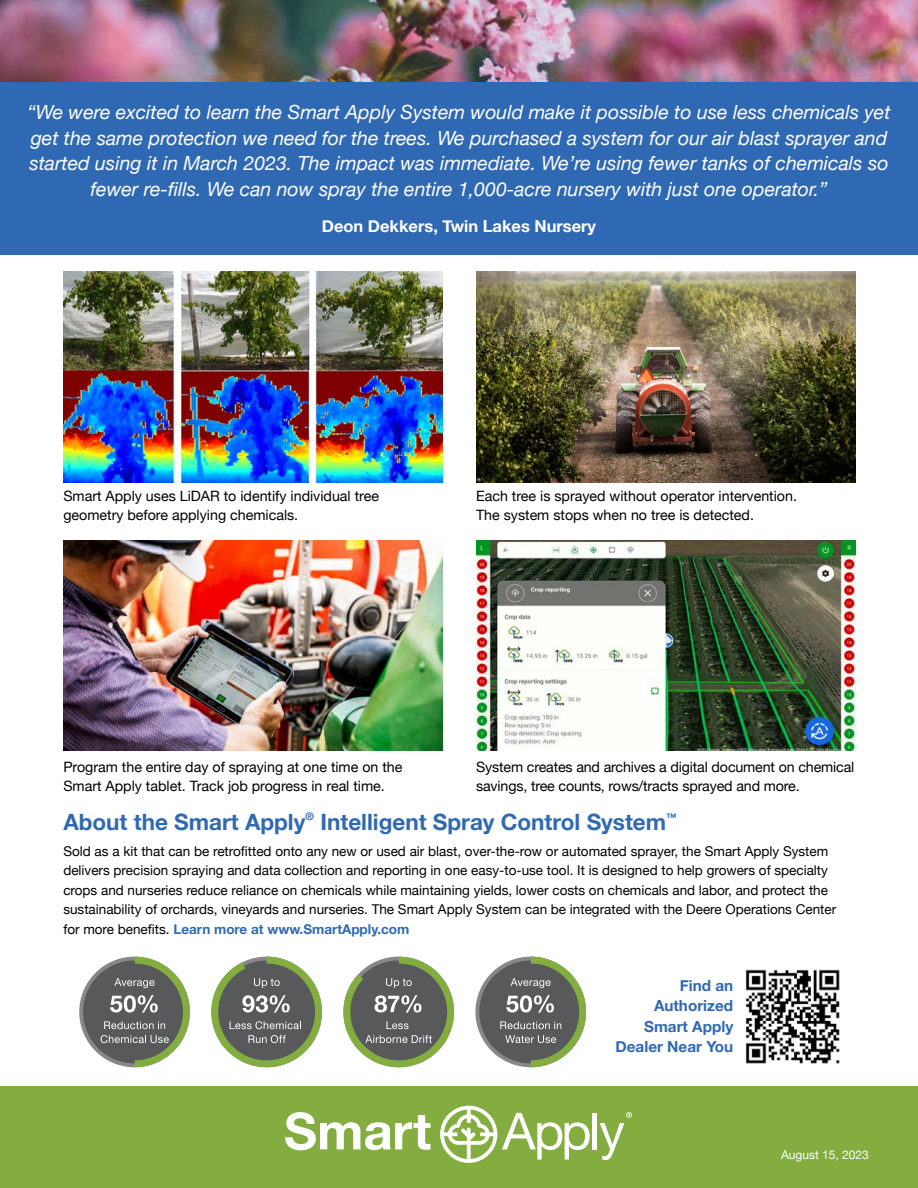
<style>
.page{position:relative;width:918px;height:1188px;background:#fff}
.page>*{position:absolute;margin:0;border:0;box-sizing:border-box;transform-origin:0 0}
.t1{font:700 22.5px "Helvetica Neue";color:#3069b3}
.t2{font:italic 19.5px/25.5px "Helvetica Neue";color:#fff;text-align:center}
.t3{font:700 16.5px "Helvetica Neue";color:#fff}
.t4{font:700 15.3px/20.4px "Helvetica Neue";color:#3069b3;text-align:right}
.t5{font:14.25px/19.5px "Helvetica Neue";color:#000}
.t6{font:13.5px/19.5px "Helvetica Neue";color:#000}
.t7{font:12px "Helvetica Neue";color:#fff}
.t8{font:700 10.5px "Helvetica Neue";color:#3069b3}
.s1{font-weight:700;color:#3069b3}
</style>
<div class="page">
<img style="left:0;top:0;width:918px;height:82px">
<div style="left:0;top:82px;width:918px;height:173px;background:#3069b3"></div>
<div style="left:0;top:1087px;width:918px;height:101px;background:#84ad40"></div>
<img style="left:63px;top:272px;width:379px;height:210px">
<img style="left:476px;top:272px;width:379px;height:210px">
<img style="left:63px;top:540px;width:379px;height:211px">
<img style="left:476px;top:540px;width:379px;height:211px">
<img style="left:745px;top:969px;width:95px;height:95px">
<svg style="left:79px;top:957px;width:111px;height:110px"></svg>
<div style="left:83px;top:960px;width:103px;height:103px;background:#58595b;border-radius:50%"></div>
<svg style="left:101px;top:957px;width:89px;height:110px"></svg>
<svg style="left:211px;top:957px;width:111px;height:110px"></svg>
<svg style="left:343px;top:957px;width:111px;height:110px"></svg>
<svg style="left:475px;top:957px;width:111px;height:110px"></svg>
<div style="left:479px;top:960px;width:103px;height:103px;background:#58595b;border-radius:50%"></div>
<svg style="left:500px;top:957px;width:86px;height:110px"></svg>
<svg style="left:285px;top:1112px;width:145px;height:38px"></svg>
<hr style="left:592px;top:1113px;width:4px;height:36px;background:#fff">
<svg style="left:600px;top:1112px;width:32px;height:48px"></svg>
<svg style="left:440px;top:1106px;width:150px;height:57px"></svg>
<p class="t2" style="left:27px;top:101px;width:865px">“We were excited to learn the Smart Apply System would make it possible to use less chemicals yet get the same protection we need for the trees. We purchased a system for our air blast sprayer and started using it in March 2023. The impact was immediate. We’re using fewer tanks of chemicals so fewer re-fills. We can now spray the entire 1,000-acre nursery with just one operator.”</p>
<p class="t3" style="left:322px;top:213px;width:276px">Deon Dekkers, Twin Lakes Nursery</p>
<p class="t5" style="left:63px;top:487px;width:317px">Smart Apply uses LiDAR to identify individual tree geometry before applying chemicals.</p>
<p class="t5" style="left:476px;top:487px;width:322px">Each tree is sprayed without operator intervention.<br>The system stops when no tree is detected.</p>
<p class="t5" style="left:63px;top:758px;width:341px">Program the entire day of spraying at one time on the<br>Smart Apply tablet. Track job progress in real time.</p>
<p class="t5" style="left:476px;top:758px;width:380px">System creates and archives a digital document on chemical savings, tree counts, rows/tracts sprayed and more.</p>
<h1 class="t1" style="left:63px;top:805px;width:244px">About the Smart Apply</h1>
<p class="t8" style="left:305px;top:808px;width:10px">®</p>
<h1 class="t1" style="left:321px;top:805px;width:358px">Intelligent Spray Control System<sup>™</sup></h1>
<p class="t6" style="left:63px;top:842px;width:774px">Sold as a kit that can be retrofitted onto any new or used air blast, over-the-row or automated sprayer, the Smart Apply System delivers precision spraying and data collection and reporting in one easy-to-use tool. It is designed to help growers of specialty crops and nurseries reduce reliance on chemicals while maintaining yields, lower costs on chemicals and labor, and protect the sustainability of orchards, vineyards and nurseries. The Smart Apply System can be integrated with the Deere Operations Center for more benefits. <span class="s1">Learn more at www.SmartApply.com</span></p>
<p class="t4" style="left:616px;top:976px;width:119px">Find an<br>Authorized<br>Smart Apply<br>Dealer Near You</p>
<p class="t7" style="left:781px;top:1146px;width:89px">August 15, 2023</p>
</div>
